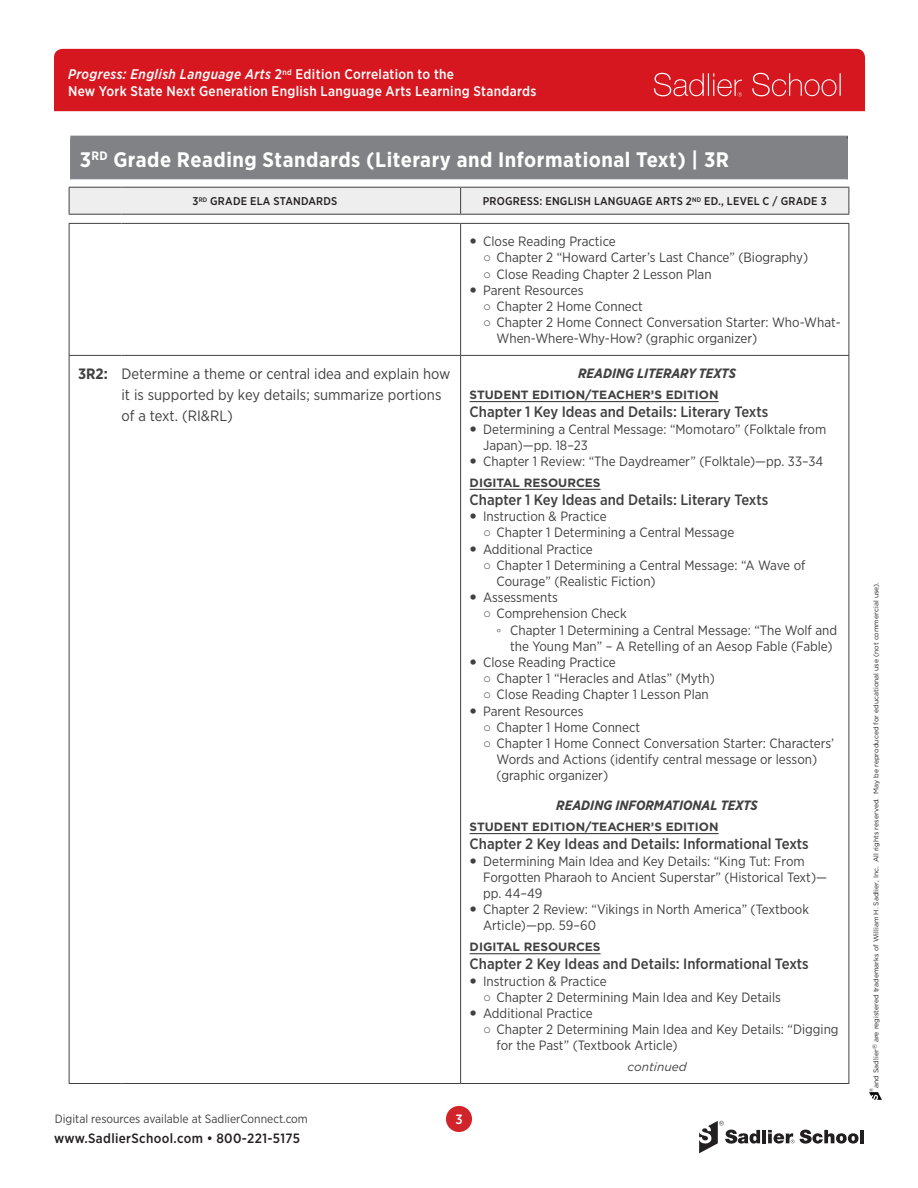
<style>
.page{position:relative;width:918px;height:1188px;background:#fff}
.page>*{position:absolute;margin:0;border:0;box-sizing:border-box;transform-origin:0 0}
.t1{font:700 21px "Gotham Narrow";letter-spacing:.025em;color:#fff}
.Features_Citations_H{font:500 15px "Gotham Narrow";color:#414142}
.t2{font:15px/21px "Gotham Narrow";color:#414142}
.Standard_Code{font:700 15px "Gotham Narrow";color:#414142}
.t3{font:500 14.1px "Gotham Narrow";letter-spacing:.02em;color:#fff}
.t4{font:italic 500 13.95px "Gotham Narrow";letter-spacing:.03em;color:#fff}
.t5{font:13.5px/16.2px "Gotham Narrow";color:#414142}
.SECTION_header{font:italic 700 13.5px "Gotham Narrow";color:#414142}
.t6{font:500 13.5px "Gotham Narrow";letter-spacing:.025em;color:#231f20}
.t7{font:500 13.5px "Gotham Narrow";color:#fff}
.Citation_Subhead{font:700 12px "Gotham";color:#414142}
.t8{font:12px "Gotham Narrow";color:#414142}
.CONTINUED{font:italic 12px "Gotham";color:#414142}
.Table_header{font:500 11.25px "Gotham Narrow";letter-spacing:.02em;color:#231f20}
.t9{font:6.9px "Gotham";color:#231f20}
.t10{font:4.8px "Gotham";color:#231f20}
.s1{font-style:normal}
.s2{font-family:"Arial"}
.s3{font-family:"Calibri"}
</style>
<div class="page">
<div style="left:54px;top:49px;width:811px;height:62px;background:#d7171f"></div>
<svg style="left:654px;top:73px;width:88px;height:24px;background:#dd3f45"></svg>
<svg style="left:752px;top:73px;width:89px;height:23px;background:#dd3b41"></svg>
<svg style="left:869px;top:1093px;width:13px;height:7px"></svg>
<svg style="left:699px;top:1121px;width:61px;height:32px"></svg>
<hr style="left:762px;top:1130px;width:4px;height:13px;background:#231f20">
<svg style="left:800px;top:1130px;width:59px;height:14px"></svg>
<hr style="left:860px;top:1130px;width:4px;height:13px;background:#231f20">
<svg style="left:768px;top:1130px;width:26px;height:14px"></svg>
<div style="left:446px;top:1106px;width:26px;height:26px;background:#d1232a;border-radius:50%"></div>
<div style="left:71px;top:136px;width:776px;height:44px;background:#808285"></div>
<hr style="left:70px;top:137px;width:1px;height:43px;background:#808285">
<hr style="left:70px;top:136px;width:778px;height:1px;background:#808285">
<hr style="left:847px;top:137px;width:1px;height:43px;background:#414142">
<hr style="left:70px;top:138px;width:778px;height:1px;background:#808285">
<hr style="left:847px;top:139px;width:1px;height:40px;background:#808285">
<hr style="left:70px;top:179px;width:778px;height:1px;background:#dcdddf">
<hr style="left:69px;top:214px;width:53px;height:1px;background:#414142">
<hr style="left:122px;top:214px;width:339px;height:1px;background:#414142">
<hr style="left:461px;top:214px;width:388px;height:1px;background:#414142">
<svg style="left:69px;top:187px;width:781px;height:27px;background:#e7e7e8"></svg>
<hr style="left:69px;top:223px;width:53px;height:1px;background:#414142">
<hr style="left:122px;top:223px;width:339px;height:1px;background:#414142">
<hr style="left:461px;top:223px;width:388px;height:1px;background:#414142">
<hr style="left:69px;top:224px;width:1px;height:131px;background:#414142">
<hr style="left:461px;top:355px;width:388px;height:1px;background:#414142">
<hr style="left:849px;top:224px;width:1px;height:131px;background:#414142">
<hr style="left:849px;top:356px;width:1px;height:727px;background:#414142">
<hr style="left:460px;top:1083px;width:389px;height:1px;background:#414142">
<hr style="left:69px;top:355px;width:53px;height:1px;background:#414142">
<hr style="left:69px;top:356px;width:1px;height:727px;background:#414142">
<hr style="left:122px;top:355px;width:339px;height:1px;background:#414142">
<hr style="left:460px;top:224px;width:1px;height:131px;background:#414142">
<hr style="left:460px;top:356px;width:1px;height:727px;background:#414142">
<hr style="left:69px;top:1083px;width:53px;height:1px;background:#414142">
<hr style="left:122px;top:1083px;width:338px;height:1px;background:#414142">
<hr style="left:470px;top:401px;width:249px;height:1px;background:#414142">
<hr style="left:470px;top:489px;width:131px;height:1px;background:#414142">
<hr style="left:470px;top:833px;width:249px;height:1px;background:#414142">
<hr style="left:470px;top:953px;width:131px;height:1px;background:#414142">
<p class="t4" style="left:68px;top:65px;width:388px">Progress: English Language Arts <span class="s1">2</span><sup>nd</sup> <span class="s1">Edition Correlation to the</span></p>
<p class="t3" style="left:68px;top:82px;width:470px">New York State Next Generation English Language Arts Learning Standards</p>
<h1 class="t1" style="left:80px;top:147px;width:651px">3<sup>RD</sup> Grade Reading Standards (Literary and Informational Text) | 3R</h1>
<p class="Table_header" style="left:192px;top:194px;width:146px">3<sup>RD</sup> GRADE ELA STANDARDS</p>
<p class="Table_header" style="left:483px;top:194px;width:345px">PROGRESS: ENGLISH LANGUAGE ARTS 2<sup>ND</sup> ED., LEVEL C / GRADE 3</p>
<p class="t5" style="left:483px;top:233px;width:134px">Close Reading Practice</p>
<p class="t5" style="left:483px;top:249px;width:327px"><span class="s2">○</span> Chapter 2 “Howard Carter’s Last Chance” (Biography)</p>
<p class="t5" style="left:483px;top:265px;width:230px"><span class="s2">○</span> Close Reading Chapter 2 Lesson Plan</p>
<p class="t5" style="left:483px;top:282px;width:102px">Parent Resources</p>
<p class="t5" style="left:483px;top:298px;width:161px"><span class="s2">○</span> Chapter 2 Home Connect</p>
<p class="t5" style="left:497px;top:314px;width:346px;text-indent:-14px"><span class="s2">○</span> Chapter 2 Home Connect Conversation Starter: Who-What-<br>When-Where-Why-How? (graphic organizer)</p>
<p class="Standard_Code" style="left:78px;top:364px;width:31px">3R2:</p>
<p class="t2" style="left:121px;top:363px;width:331px">Determine a theme or central idea and explain how it is supported by key details; summarize portions of a text. (RI&amp;RL)</p>
<p class="SECTION_header" style="left:578px;top:365px;width:159px">READING LITERARY TEXTS</p>
<p class="Citation_Subhead" style="left:470px;top:387px;width:251px">STUDENT EDITION/TEACHER’S EDITION</p>
<p class="Features_Citations_H" style="left:470px;top:403px;width:300px">Chapter 1 Key Ideas and Details: Literary Texts</p>
<p class="t5" style="left:483px;top:420px;width:345px">Determining a Central Message: “Momotaro” (Folktale from<br>Japan)—pp. 18–23</p>
<p class="t5" style="left:483px;top:453px;width:342px">Chapter 1 Review: “The Daydreamer” (Folktale)—pp. 33–34</p>
<p class="Citation_Subhead" style="left:470px;top:475px;width:132px">DIGITAL RESOURCES</p>
<p class="Features_Citations_H" style="left:470px;top:490px;width:300px">Chapter 1 Key Ideas and Details: Literary Texts</p>
<p class="t5" style="left:483px;top:508px;width:125px">Instruction &amp; Practice</p>
<p class="t5" style="left:483px;top:524px;width:253px"><span class="s2">○</span> Chapter 1 Determining a Central Message</p>
<p class="t5" style="left:483px;top:541px;width:111px">Additional Practice</p>
<p class="t5" style="left:497px;top:557px;width:310px;text-indent:-14px"><span class="s2">○</span> Chapter 1 Determining a Central Message: “A Wave of<br>Courage” (Realistic Fiction)</p>
<p class="t5" style="left:483px;top:589px;width:76px">Assessments</p>
<p class="t5" style="left:483px;top:605px;width:145px"><span class="s2">○</span> Comprehension Check</p>
<p class="t5" style="left:510px;top:622px;width:329px;text-indent:-14px"><span class="s3">◦</span> Chapter 1 Determining a Central Message: “The Wolf and the Young Man” – A Retelling of an Aesop Fable (Fable)</p>
<p class="t5" style="left:483px;top:654px;width:134px">Close Reading Practice</p>
<p class="t5" style="left:483px;top:670px;width:233px"><span class="s2">○</span> Chapter 1 “Heracles and Atlas” (Myth)</p>
<p class="t5" style="left:483px;top:686px;width:227px"><span class="s2">○</span> Close Reading Chapter 1 Lesson Plan</p>
<p class="t5" style="left:483px;top:703px;width:102px">Parent Resources</p>
<p class="t5" style="left:483px;top:719px;width:159px"><span class="s2">○</span> Chapter 1 Home Connect</p>
<p class="t5" style="left:497px;top:735px;width:339px;text-indent:-14px"><span class="s2">○</span> Chapter 1 Home Connect Conversation Starter: Characters’<br>Words and Actions (identify central message or lesson) (graphic organizer)</p>
<p class="SECTION_header" style="left:556px;top:797px;width:203px">READING INFORMATIONAL TEXTS</p>
<p class="Citation_Subhead" style="left:470px;top:819px;width:251px">STUDENT EDITION/TEACHER’S EDITION</p>
<p class="Features_Citations_H" style="left:470px;top:835px;width:341px">Chapter 2 Key Ideas and Details: Informational Texts</p>
<p class="t5" style="left:483px;top:852px;width:345px">Determining Main Idea and Key Details: “King Tut: From<br>Forgotten Pharaoh to Ancient Superstar” (Historical Text)— pp. 44–49</p>
<p class="t5" style="left:483px;top:901px;width:327px">Chapter 2 Review: “Vikings in North America” (Textbook<br>Article)—pp. 59–60</p>
<p class="Citation_Subhead" style="left:470px;top:939px;width:132px">DIGITAL RESOURCES</p>
<p class="Features_Citations_H" style="left:470px;top:955px;width:341px">Chapter 2 Key Ideas and Details: Informational Texts</p>
<p class="t5" style="left:483px;top:973px;width:125px">Instruction &amp; Practice</p>
<p class="t5" style="left:483px;top:989px;width:299px"><span class="s2">○</span> Chapter 2 Determining Main Idea and Key Details</p>
<p class="t5" style="left:483px;top:1005px;width:111px">Additional Practice</p>
<p class="t5" style="left:497px;top:1021px;width:344px;text-indent:-14px"><span class="s2">○</span> Chapter 2 Determining Main Idea and Key Details: “Digging for the Past” (Textbook Article)</p>
<p class="CONTINUED" style="left:627px;top:1060px;width:61px">continued</p>
<p class="t8" style="left:55px;top:1111px;width:255px">Digital resources available at SadlierConnect.com</p>
<p class="t7" style="left:456px;top:1110px;width:9px">3</p>
<p class="t6" style="left:54px;top:1129px;width:248px">www.SadlierSchool.com • 800-221-5175</p>
<p class="t9" style="left:872px;top:1088px;width:507px;rotate:-90deg">and Sadlier<sup>®</sup> are registered trademarks of William H. Sadlier, Inc. All rights reserved. May be reproduced for educational use (not commercial use).</p>
<p class="t10" style="left:868px;top:1092px;width:6px;rotate:-90deg">®</p>
</div>
